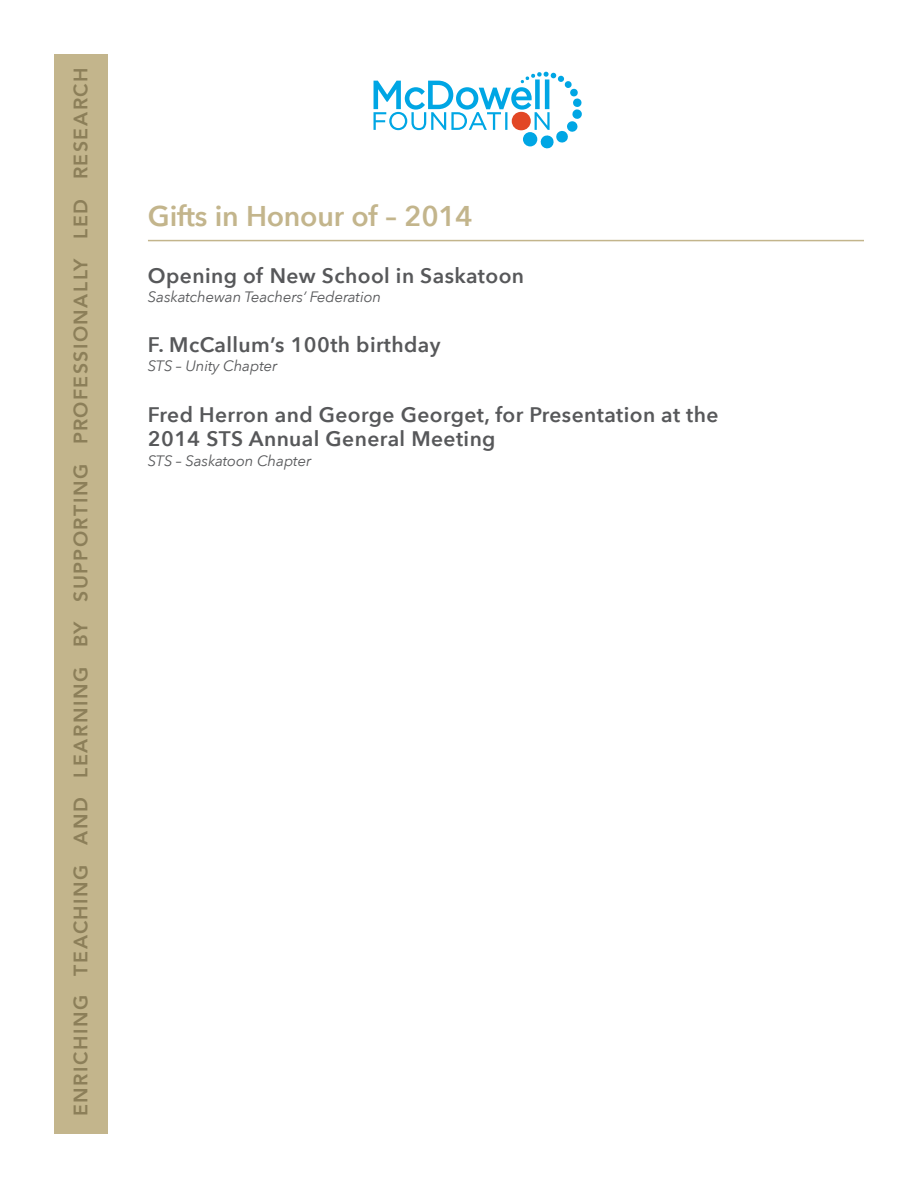
<style>
.page{position:relative;width:918px;height:1188px;background:#fff}
.page>*{position:absolute;margin:0;border:0;box-sizing:border-box;transform-origin:0 0}
.t1{font:600 28.5px "Avenir Next";letter-spacing:-.01em;color:#c3b58c}
.t2{font:600 21px/24px "Avenir Next";letter-spacing:.02em;color:#57585a}
.t3{font:800 19.5px "Avenir";letter-spacing:.075em;color:#8c7f59}
.t4{font:italic 15px "Avenir Next";letter-spacing:-.01em;color:#57585a}
</style>
<div class="page">
<div style="left:54px;top:55px;width:54px;height:1079px;background:#c3b58c"></div>
<svg style="left:374px;top:71px;width:208px;height:78px"></svg>
<hr style="left:148px;top:240px;width:716px;height:1px;background:#c3b58c">
<p class="t3" style="left:66px;top:1116px;width:1050px;rotate:-90deg">ENRICHING TEACHING AND LEARNING BY SUPPORTING PROFESSIONALLY LED RESEARCH</p>
<h1 class="t1" style="left:148px;top:192px;width:327px">Gifts in Honour of – 2014</h1>
<p class="t2" style="left:148px;top:263px;width:378px">Opening of New School in Saskatoon</p>
<p class="t4" style="left:148px;top:284px;width:235px">Saskatchewan Teachers’ Federation</p>
<p class="t2" style="left:148px;top:332px;width:294px">F. McCallum’s 100th birthday</p>
<p class="t4" style="left:148px;top:353px;width:131px">STS – Unity Chapter</p>
<p class="t2" style="left:148px;top:402px;width:572px">Fred Herron and George Georget, for Presentation at the<br>2014 STS Annual General Meeting</p>
<p class="t4" style="left:148px;top:448px;width:165px">STS – Saskatoon Chapter</p>
</div>
